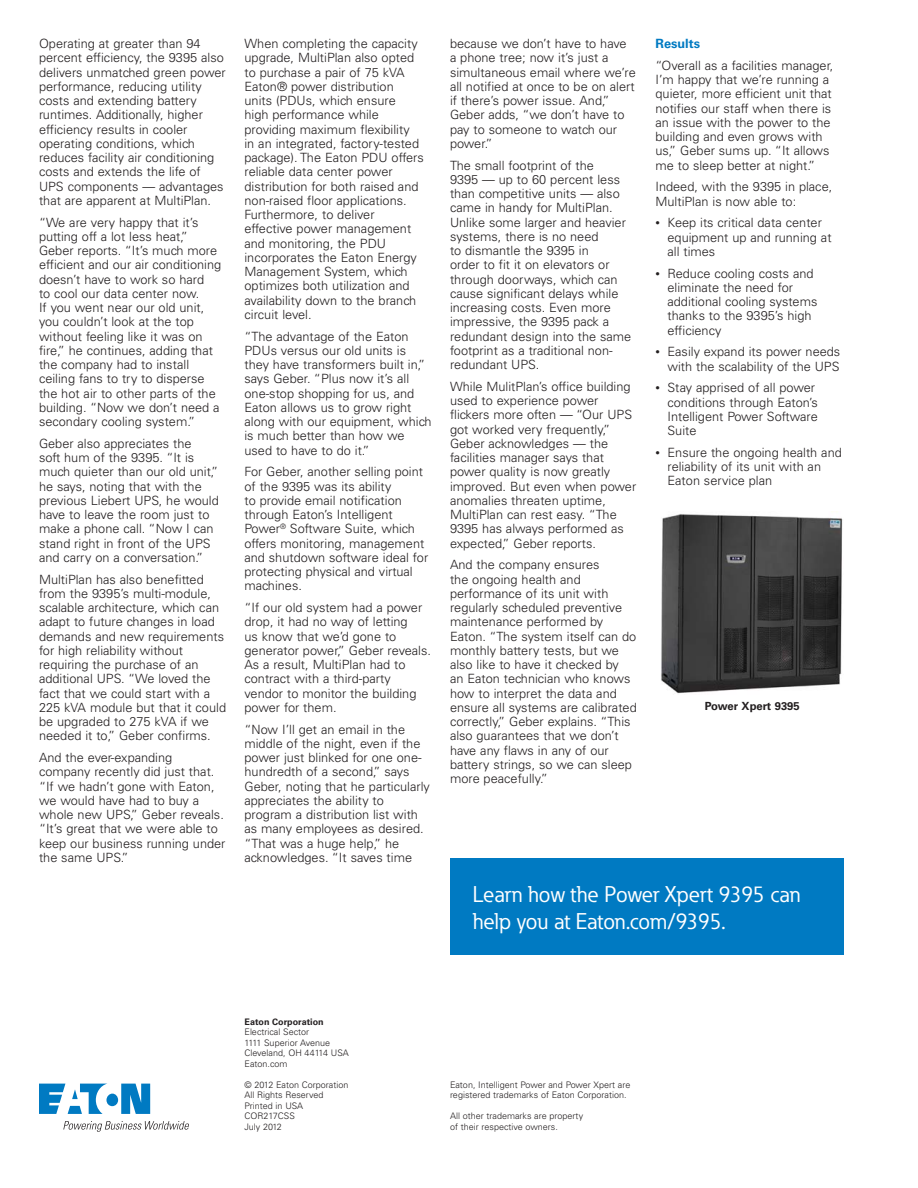
<style>
.page{position:relative;width:918px;height:1188px;background:#fff}
.page>*{position:absolute;margin:0;border:0;box-sizing:border-box;transform-origin:0 0}
.t1{font:22.5px/27px "Eaton";letter-spacing:-.01em;color:#fff}
.t2{font:300 12.75px/14.2px "Univers LT Std";color:#231f20}
.t3{font:700 12.75px "Univers LT Std";color:#007ac2}
.t4{font:700 11.25px "Univers LT Std";color:#231f20}
.t5{font:300 9px/10.5px "Univers LT Std";color:#231f20}
.t6{font:700 9px "Univers LT Std";color:#231f20}
</style>
<div class="page">
<div style="left:450px;top:859px;width:393px;height:96px;background:#007ac2"></div>
<img style="left:661px;top:514px;width:182px;height:180px">
<svg style="left:39px;top:1084px;width:111px;height:30px"></svg>
<svg style="left:63px;top:1121px;width:126px;height:11px"></svg>
<p class="t2" style="left:39px;top:37px;width:188px">Operating at greater than 94 percent efficiency, the 9395 also delivers unmatched green power performance, reducing utility costs and extending battery runtimes. Additionally, higher efficiency results in cooler operating conditions, which reduces facility air conditioning costs and extends the life of<br>UPS components — advantages that are apparent at MultiPlan.</p>
<p class="t2" style="left:39px;top:216px;width:184px">“We are very happy that it’s putting off a lot less heat,”<br>Geber reports. “It’s much more efficient and our air conditioning doesn’t have to work so hard<br>to cool our data center now.<br>If you went near our old unit, you couldn’t look at the top without feeling like it was on fire,” he continues, adding that the company had to install ceiling fans to try to disperse the hot air to other parts of the building. “Now we don’t need a secondary cooling system.”</p>
<p class="t2" style="left:39px;top:437px;width:181px">Geber also appreciates the<br>soft hum of the 9395. “It is much quieter than our old unit,” he says, noting that with the previous Liebert UPS, he would have to leave the room just to make a phone call. “Now I can stand right in front of the UPS and carry on a conversation.”</p>
<p class="t2" style="left:39px;top:573px;width:189px">MultiPlan has also benefitted from the 9395’s multi-module, scalable architecture, which can adapt to future changes in load demands and new requirements for high reliability without requiring the purchase of an additional UPS. “We loved the fact that we could start with a<br>225 kVA module but that it could be upgraded to 275 kVA if we needed it to,” Geber confirms.</p>
<p class="t2" style="left:39px;top:751px;width:188px">And the ever-expanding company recently did just that. “If we hadn’t gone with Eaton, we would have had to buy a whole new UPS,” Geber reveals. “It’s great that we were able to keep our business running under the same UPS.”</p>
<p class="t2" style="left:244px;top:37px;width:181px">When completing the capacity upgrade, MultiPlan also opted to purchase a pair of 75 kVA<br>Eaton® power distribution units (PDUs, which ensure<br>high performance while providing maximum flexibility<br>in an integrated, factory-tested package). The Eaton PDU offers reliable data center power distribution for both raised and non-raised floor applications.<br>Furthermore, to deliver effective power management and monitoring, the PDU incorporates the Eaton Energy<br>Management System, which optimizes both utilization and availability down to the branch circuit level.</p>
<p class="t2" style="left:244px;top:330px;width:189px">“The advantage of the Eaton<br>PDUs versus our old units is they have transformers built in,” says Geber. “Plus now it’s all one-stop shopping for us, and<br>Eaton allows us to grow right along with our equipment, which is much better than how we used to have to do it.”</p>
<p class="t2" style="left:244px;top:465px;width:185px">For Geber, another selling point of the 9395 was its ability<br>to provide email notification through Eaton’s Intelligent<br>Power<sup>®</sup> Software Suite, which offers monitoring, management and shutdown software ideal for protecting physical and virtual machines.</p>
<p class="t2" style="left:244px;top:601px;width:188px">“If our old system had a power drop, it had no way of letting<br>us know that we’d gone to generator power,” Geber reveals.<br>As a result, MultiPlan had to contract with a third-party vendor to monitor the building power for them.</p>
<p class="t2" style="left:244px;top:723px;width:187px">“Now I’ll get an email in the middle of the night, even if the power just blinked for one one&shy;hundredth of a second,” says<br>Geber, noting that he particularly appreciates the ability to program a distribution list with as many employees as desired. “That was a huge help,” he acknowledges. “It saves time</p>
<p class="t2" style="left:450px;top:37px;width:187px">because we don’t have to have a phone tree; now it’s just a simultaneous email where we’re all notified at once to be on alert if there’s power issue. And,”<br>Geber adds, “we don’t have to pay to someone to watch our power.”</p>
<p class="t2" style="left:450px;top:159px;width:183px">The small footprint of the<br>9395 — up to 60 percent less than competitive units — also came in handy for MultiPlan.<br>Unlike some larger and heavier systems, there is no need<br>to dismantle the 9395 in<br>order to fit it on elevators or through doorways, which can cause significant delays while increasing costs. Even more impressive, the 9395 pack a redundant design into the same footprint as a traditional non&shy;redundant UPS.</p>
<p class="t2" style="left:450px;top:380px;width:188px">While MulitPlan’s office building used to experience power flickers more often — “Our UPS got worked very frequently,”<br>Geber acknowledges — the facilities manager says that power quality is now greatly improved. But even when power anomalies threaten uptime,<br>MultiPlan can rest easy. “The<br>9395 has always performed as expected,” Geber reports.</p>
<p class="t2" style="left:450px;top:559px;width:188px">And the company ensures<br>the ongoing health and performance of its unit with regularly scheduled preventive maintenance performed by<br>Eaton. “The system itself can do monthly battery tests, but we also like to have it checked by<br>an Eaton technician who knows how to interpret the data and ensure all systems are calibrated correctly,” Geber explains. “This also guarantees that we don’t have any flaws in any of our battery strings, so we can sleep more peacefully.”</p>
<p class="t3" style="left:656px;top:38px;width:46px">Results</p>
<p class="t2" style="left:656px;top:59px;width:180px">“Overall as a facilities manager,<br>I’m happy that we’re running a quieter, more efficient unit that notifies our staff when there is an issue with the power to the building and even grows with us,” Geber sums up. “It allows me to sleep better at night.”</p>
<p class="t2" style="left:656px;top:181px;width:178px">Indeed, with the 9395 in place,<br>MultiPlan is now able to:</p>
<p class="t2" style="left:668px;top:217px;width:166px">Keep its critical data center equipment up and running at all times</p>
<p class="t2" style="left:668px;top:267px;width:151px">Reduce cooling costs and eliminate the need for additional cooling systems thanks to the 9395’s high efficiency</p>
<p class="t2" style="left:668px;top:346px;width:174px">Easily expand its power needs with the scalability of the UPS</p>
<p class="t2" style="left:668px;top:382px;width:152px">Stay apprised of all power conditions through Eaton’s<br>Intelligent Power Software<br>Suite</p>
<p class="t2" style="left:668px;top:446px;width:176px">Ensure the ongoing health and reliability of its unit with an<br>Eaton service plan</p>
<p class="t4" style="left:705px;top:702px;width:97px">Power Xpert 9395</p>
<h1 class="t1" style="left:473px;top:881px;width:329px">Learn how the Power Xpert 9395 can help you at Eaton.com/9395.</h1>
<p class="t6" style="left:245px;top:1018px;width:81px">Eaton Corporation</p>
<p class="t5" style="left:245px;top:1027px;width:106px">Electrical Sector<br>1111 Superior Avenue<br>Cleveland, OH 44114 USA<br>Eaton.com</p>
<p class="t5" style="left:245px;top:1080px;width:105px">© 2012 Eaton Corporation<br>All Rights Reserved<br>Printed in USA<br>COR217CSS<br>July 2012</p>
<p class="t5" style="left:450px;top:1080px;width:182px">Eaton, Intelligent Power and Power Xpert are registered trademarks of Eaton Corporation.</p>
<p class="t5" style="left:450px;top:1111px;width:135px">All other trademarks are property of their respective owners.</p>
</div>
